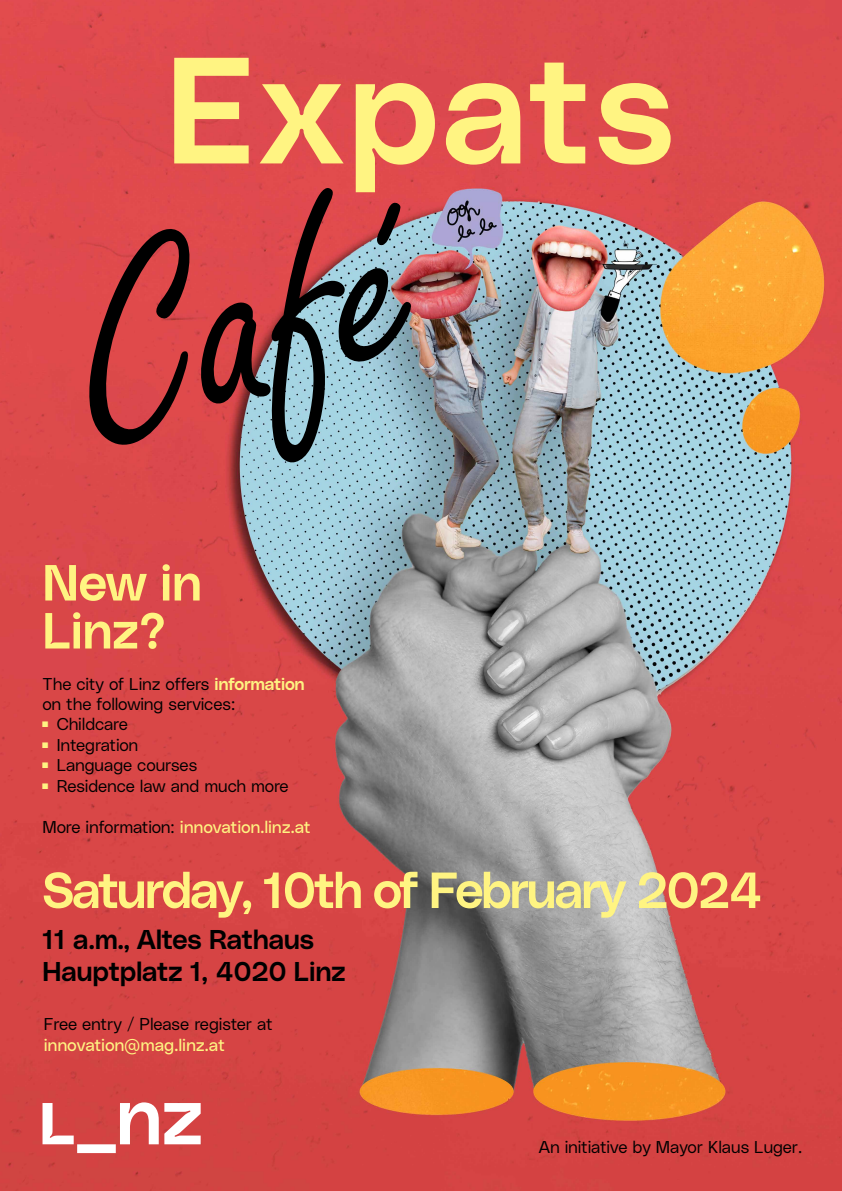
<style>
.page{position:relative;width:842px;height:1191px;background:#fff}
.page>*{position:absolute;margin:0;border:0;box-sizing:border-box;transform-origin:0 0}
.t1{font:287.7px "Freestyle Script";color:#000}
.t2{font:150px "Lentia Nova Median";letter-spacing:.025em;color:#fff482}
.t3{font:50.3px "Lentia Nova Median";letter-spacing:-.045em;color:#fff482}
.t4{font:50.3px/48px "Lentia Nova Median";letter-spacing:-.01em;color:#fff482}
.t5{font:27px/32.4px "Lentia Nova Median";letter-spacing:-.01em;color:#000}
.t6{font:17px/20.4px "Lentia Nova Slim";letter-spacing:-.01em;color:#000}
.t7{font:17px "Lentia Nova Neutral";letter-spacing:-.01em;color:#fff482}
.s1{font-family:"Lentia Nova Median";color:#fff482}
.s2{font-family:"Lentia Nova Slim";color:#000}
</style>
<div class="page">
<img style="left:0;top:0;width:842px;height:1191px">
<svg style="left:43px;top:1102px;width:158px;height:51px"></svg>
<h2 class="t2" style="left:166px;top:-6px;width:510px">Expats</h2>
<h1 class="t1" style="left:35px;top:212px;width:348px;rotate:-16deg">Café</h1>
<h3 class="t4" style="left:43px;top:554px;width:161px">New in<br>Linz?</h3>
<p class="t6" style="left:43px;top:672px;width:264px">The city of Linz offers <span class="s1">information </span>on the following services:</p>
<p class="t6" style="left:43px;top:713px;width:87px"><sup>■</sup> Childcare</p>
<p class="t6" style="left:43px;top:733px;width:97px"><sup>■</sup> Integration</p>
<p class="t6" style="left:43px;top:754px;width:156px"><sup>■</sup> Language courses</p>
<p class="t6" style="left:43px;top:774px;width:248px"><sup>■</sup> Residence law and much more</p>
<p class="t7" style="left:43px;top:814px;width:270px"><span class="s2">More information:</span> innovation.linz.at</p>
<h3 class="t3" style="left:43px;top:851px;width:722px">Saturday, 10th of February 2024</h3>
<h3 class="t5" style="left:43px;top:921px;width:305px">11 a.m., Altes Rathaus<br>Hauptplatz 1, 4020 Linz</h3>
<p class="t6" style="left:44px;top:1013px;width:230px">Free entry / Please register at</p>
<p class="t7" style="left:44px;top:1032px;width:183px">innovation@mag.linz.at</p>
<p class="t6" style="left:539px;top:1135px;width:265px">An initiative by Mayor Klaus Luger.</p>
</div>
